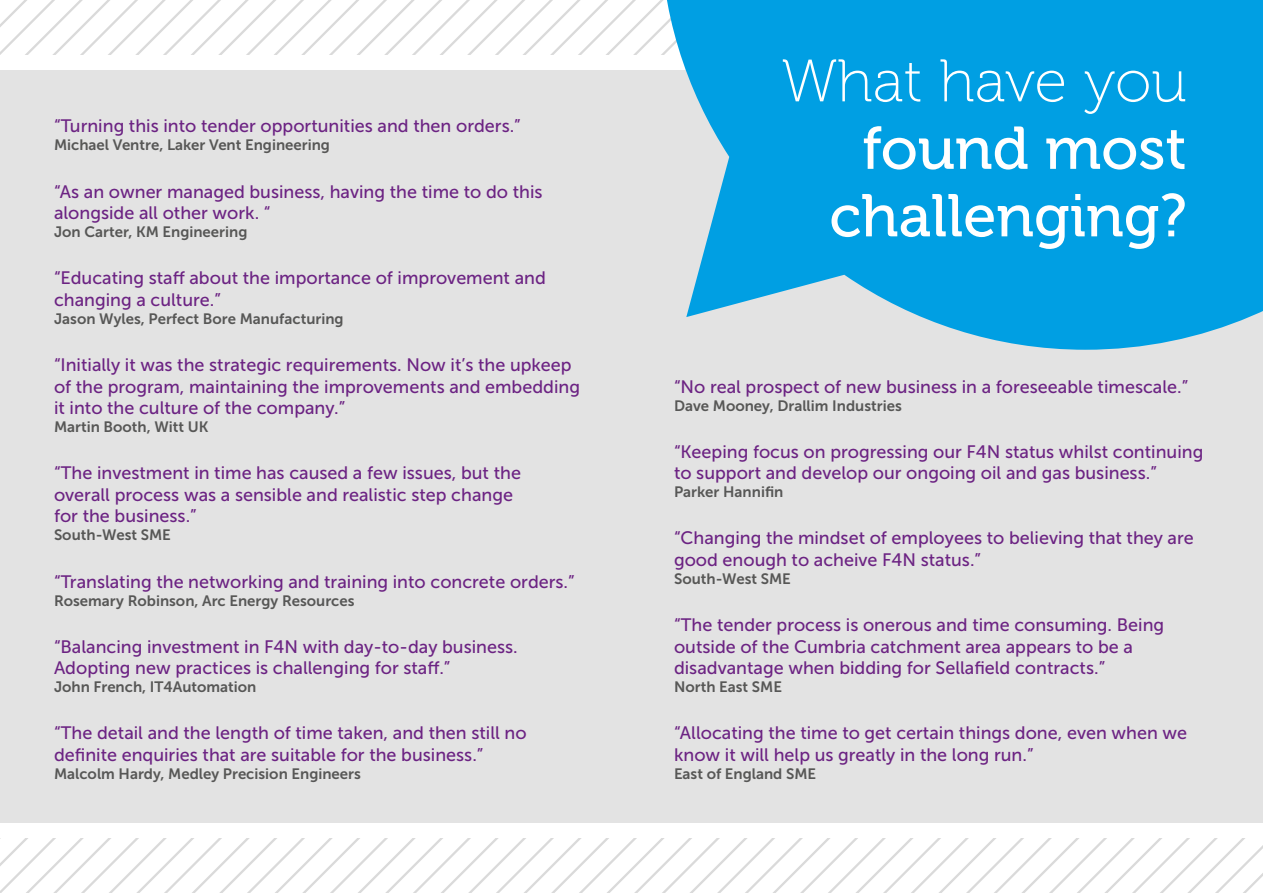
<style>
.page{position:relative;width:1263px;height:893px;background:#fff}
.page>*{position:absolute;margin:0;border:0;box-sizing:border-box;transform-origin:0 0}
.t1{font:60px/67.5px "Museo 500";color:#fff;text-align:center}
.t2{font:60px "Museo 100";color:#fff}
.t3{font:18px/21.6px "Museo Sans 500";color:#6c2383}
.t4{font:15px "Museo Sans 700";color:#575756}
</style>
<div class="page">
<svg style="left:266px;top:0;width:28px;height:54px"></svg>
<svg style="left:294px;top:0;width:28px;height:54px"></svg>
<svg style="left:322px;top:0;width:27px;height:54px"></svg>
<svg style="left:349px;top:0;width:28px;height:54px"></svg>
<svg style="left:377px;top:0;width:28px;height:54px"></svg>
<svg style="left:405px;top:0;width:27px;height:54px"></svg>
<svg style="left:432px;top:0;width:228px;height:54px"></svg>
<div style="left:0;top:70px;width:1263px;height:753px;background:#e3e3e3"></div>
<svg style="left:266px;top:839px;width:28px;height:54px"></svg>
<svg style="left:294px;top:839px;width:28px;height:54px"></svg>
<svg style="left:322px;top:839px;width:941px;height:54px"></svg>
<svg style="left:660px;top:0;width:603px;height:350px;background:#20a8e3"></svg>
<p class="t3" style="left:54px;top:115px;width:468px">“Turning this into tender opportunities and then orders.”</p>
<p class="t4" style="left:54px;top:137px;width:277px">Michael Ventre, Laker Vent Engineering</p>
<p class="t3" style="left:54px;top:181px;width:490px">“As an owner managed business, having the time to do this alongside all other work. “</p>
<p class="t4" style="left:54px;top:224px;width:195px">Jon Carter, KM Engineering</p>
<p class="t3" style="left:54px;top:267px;width:493px">“Educating staff about the importance of improvement and changing a culture.”</p>
<p class="t4" style="left:54px;top:310px;width:291px">Jason Wyles, Perfect Bore Manufacturing</p>
<p class="t3" style="left:54px;top:354px;width:528px">“Initially it was the strategic requirements. Now it’s the upkeep of the program, maintaining the improvements and embedding it into the culture of the company.”</p>
<p class="t4" style="left:54px;top:419px;width:156px">Martin Booth, Witt UK</p>
<p class="t3" style="left:54px;top:462px;width:468px">“The investment in time has caused a few issues, but the overall process was a sensible and realistic step change for the business.”</p>
<p class="t4" style="left:54px;top:527px;width:118px">South-West SME</p>
<p class="t3" style="left:54px;top:571px;width:522px">“Translating the networking and training into concrete orders.”</p>
<p class="t4" style="left:54px;top:592px;width:302px">Rosemary Robinson, Arc Energy Resources</p>
<p class="t3" style="left:54px;top:636px;width:465px">“Balancing investment in F4N with day-to-day business.<br>Adopting new practices is challenging for staff.”</p>
<p class="t4" style="left:54px;top:679px;width:204px">John French, IT4Automation</p>
<p class="t3" style="left:54px;top:722px;width:474px">“The detail and the length of time taken, and then still no definite enquiries that are suitable for the business.”</p>
<p class="t4" style="left:54px;top:765px;width:308px">Malcolm Hardy, Medley Precision Engineers</p>
<h1 class="t2" style="left:782px;top:49px;width:406px">What have you</h1>
<h1 class="t1" style="left:829px;top:115px;width:359px">found most challenging?</h1>
<p class="t3" style="left:674px;top:376px;width:516px">“No real prospect of new business in a foreseeable timescale.”</p>
<p class="t4" style="left:674px;top:397px;width:229px">Dave Mooney, Drallim Industries</p>
<p class="t3" style="left:674px;top:441px;width:531px">“Keeping focus on progressing our F4N status whilst continuing to support and develop our ongoing oil and gas business.”</p>
<p class="t4" style="left:674px;top:484px;width:111px">Parker Hannifin</p>
<p class="t3" style="left:674px;top:527px;width:521px">“Changing the mindset of employees to believing that they are good enough to acheive F4N status.”</p>
<p class="t4" style="left:674px;top:570px;width:118px">South-West SME</p>
<p class="t3" style="left:674px;top:614px;width:492px">“The tender process is onerous and time consuming. Being outside of the Cumbria catchment area appears to be a disadvantage when bidding for Sellafield contracts.”</p>
<p class="t4" style="left:674px;top:679px;width:109px">North East SME</p>
<p class="t3" style="left:674px;top:722px;width:515px">“Allocating the time to get certain things done, even when we know it will help us greatly in the long run.”</p>
<p class="t4" style="left:674px;top:765px;width:144px">East of England SME</p>
</div>
